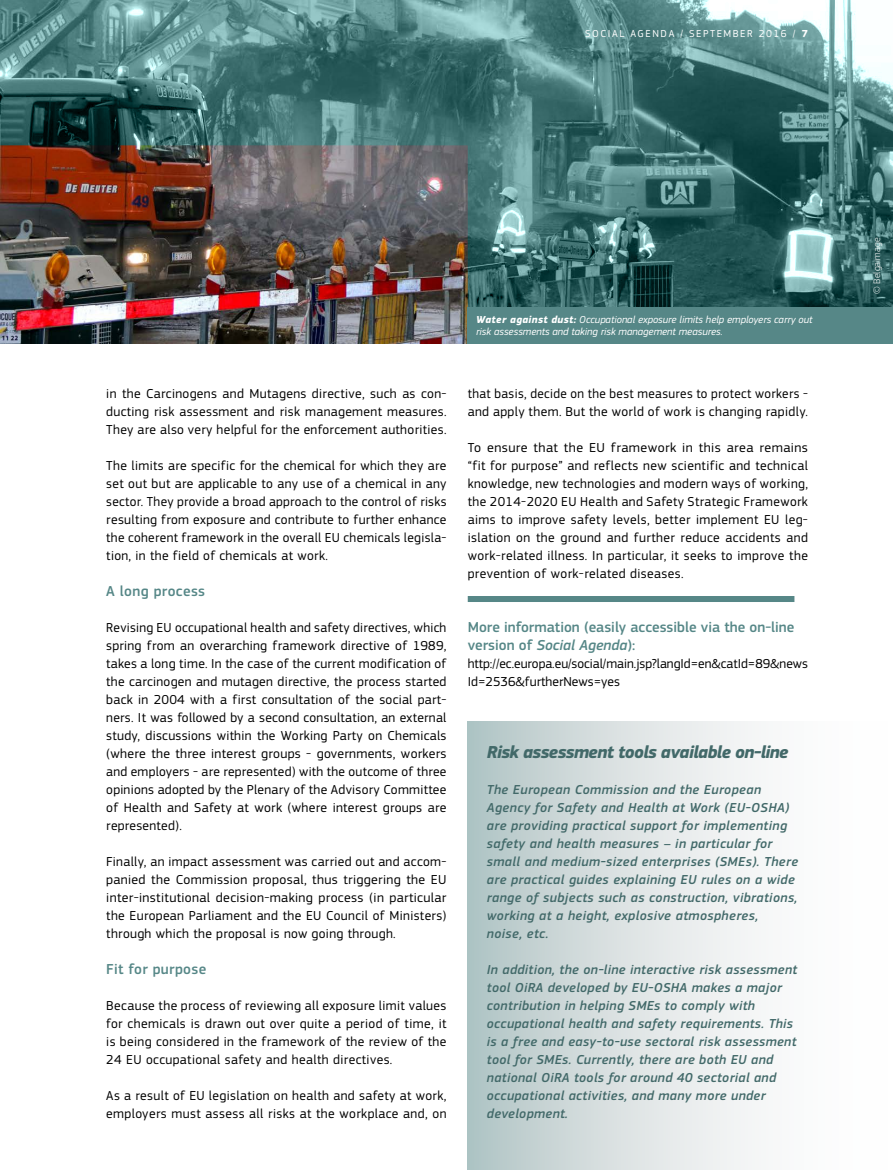
<style>
.page{position:relative;width:893px;height:1170px;background:#fff}
.page>*{position:absolute;margin:0;border:0;box-sizing:border-box;transform-origin:0 0}
.Box_Title{font:italic 700 18px "EC Square Sans Pro";letter-spacing:-.035em;color:#426969}
.For_More_Information{font:500 15px/18px "EC Square Sans Pro";color:#568787}
.Title_Level_3{font:500 15px "EC Square Sans Pro";letter-spacing:.025em;color:#568787}
.Body{font:13.5px/18px "EC Square Sans Pro";letter-spacing:.03em;color:#000;text-align:justify}
.Box_Body{font:italic 500 13.5px/18px "EC Square Sans Pro";letter-spacing:.025em;color:#426969}
.Link_FMI{font:13.5px/18px "EC Square Sans Pro";color:#000}
.t1{font:italic 10.5px/12px "EC Square Sans Pro";color:#fff}
.t2{font:10.5px "EC Square Sans Pro";letter-spacing:.15em;color:#fff}
.t3{font:300 9.75px "EC Square Sans Pro";color:#fff}
.s1{font-weight:700}
.s2{font-style:italic}
</style>
<div class="page">
<div style="left:468px;top:721px;width:425px;height:448px;background:linear-gradient(to right,#bacaca,#fff)"></div>
<div style="left:468px;top:596px;width:326px;height:6px;background:#568787"></div>
<img style="left:0;top:307px;width:468px;height:36px">
<svg style="left:0;top:0;width:893px;height:307px;background:#546f6e"></svg>
<div style="left:468px;top:306px;width:425px;height:37px;background:#568787"></div>
<p class="t2" style="left:585px;top:27px;width:224px">SOCIAL AGENDA / SEPTEMBER 2016 / <span class="s1">7</span></p>
<p class="Body" style="left:106px;top:384px;width:342px">in the Carcinogens and Mutagens directive, such as con&shy;ducting risk assessment and risk management measures.<br>They are also very helpful for the enforcement authorities.</p>
<p class="Body" style="left:106px;top:456px;width:342px">The limits are specific for the chemical for which they are set out but are applicable to any use of a chemical in any sector. They provide a broad approach to the control of risks resulting from exposure and contribute to further enhance the coherent framework in the overall EU chemicals legisla&shy;tion, in the field of chemicals at work.</p>
<h4 class="Title_Level_3" style="left:106px;top:582px;width:100px">A long process</h4>
<p class="Body" style="left:106px;top:618px;width:342px">Revising EU occupational health and safety directives, which spring from an overarching framework directive of 1989, takes a long time. In the case of the current modification of the carcinogen and mutagen directive, the process started back in 2004 with a first consultation of the social part&shy;ners. It was followed by a second consultation, an external study, discussions within the Working Party on Chemicals (where the three interest groups - governments, workers and employers - are represented) with the outcome of three opinions adopted by the Plenary of the Advisory Committee of Health and Safety at work (where interest groups are represented).</p>
<p class="Body" style="left:106px;top:852px;width:342px">Finally, an impact assessment was carried out and accom&shy;panied the Commission proposal, thus triggering the EU inter-institutional decision-making process (in particular the European Parliament and the EU Council of Ministers) through which the proposal is now going through.</p>
<h4 class="Title_Level_3" style="left:106px;top:960px;width:102px">Fit for purpose</h4>
<p class="Body" style="left:106px;top:996px;width:342px">Because the process of reviewing all exposure limit values for chemicals is drawn out over quite a period of time, it is being considered in the framework of the review of the 24 EU occupational safety and health directives.</p>
<p class="Body" style="left:106px;top:1086px;width:342px">As a result of EU legislation on health and safety at work, employers must assess all risks at the workplace and, on</p>
<p class="t1" style="left:476px;top:313px;width:338px"><span class="s1">Water against dust:</span> Occupational exposure limits help employers carry out risk assessments and taking risk management measures.</p>
<p class="Body" style="left:468px;top:384px;width:342px">that basis, decide on the best measures to protect workers - and apply them. But the world of work is changing rapidly.</p>
<p class="Body" style="left:468px;top:438px;width:342px">To ensure that the EU framework in this area remains “fit for purpose” and reflects new scientific and technical knowledge, new technologies and modern ways of working, the 2014-2020 EU Health and Safety Strategic Framework aims to improve safety levels, better implement EU leg&shy;islation on the ground and further reduce accidents and work-related illness. In particular, it seeks to improve the prevention of work-related diseases.</p>
<p class="For_More_Information" style="left:468px;top:618px;width:328px">More information (easily accessible via the on-line version of <span class="s2">Social Agenda</span>):</p>
<p class="Link_FMI" style="left:468px;top:654px;width:342px">http://ec.europa.eu/social/main.jsp?langId=en&amp;catId=89&amp;news<br>Id=2536&amp;furtherNews=yes</p>
<h4 class="Box_Title" style="left:487px;top:741px;width:303px">Risk assessment tools available on-line</h4>
<p class="Box_Body" style="left:487px;top:780px;width:313px">The European Commission and the European Agency for Safety and Health at Work (EU-OSHA) are providing practical support for implementing safety and health measures – in particular for small and medium-sized enterprises (SMEs). There are practical guides explaining EU rules on a wide range of subjects such as construction, vibrations, working at a height, explosive atmospheres,<br>noise, etc.</p>
<p class="Box_Body" style="left:487px;top:960px;width:312px">In addition, the on-line interactive risk assessment tool OiRA developed by EU-OSHA makes a major contribution in helping SMEs to comply with occupational health and safety requirements. This is a free and easy-to-use sectoral risk assessment tool for SMEs. Currently, there are both EU and national OiRA tools for around 40 sectorial and occupational activities, and many more under development.</p>
<p class="t3" style="left:871px;top:294px;width:57px;rotate:-90deg">© Belgaimage</p>
</div>
